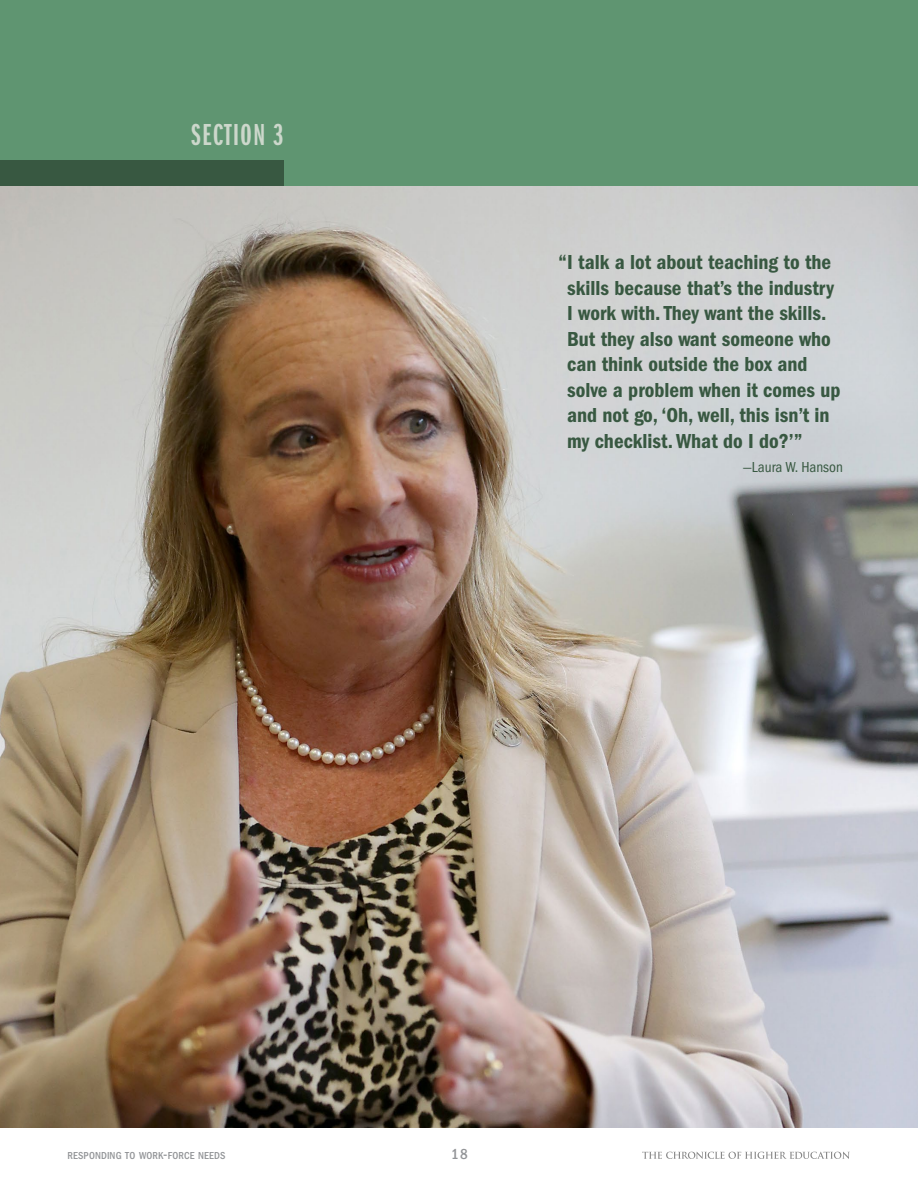
<style>
.page{position:relative;width:918px;height:1188px;background:#fff}
.page>*{position:absolute;margin:0;border:0;box-sizing:border-box;transform-origin:0 0}
.Section_Headers{font:31.5px "ITC Franklin Gothic Std Dm X Cp";letter-spacing:.05em;color:#ccd7cb}
.t1{font:21px/25.5px "ITC Franklin Gothic Std Dm Cd";color:#385841}
.t2{font:condensed 15px "ITC Franklin Gothic Std";color:#385841}
.t3{font:500 condensed 15px "ITC Franklin Gothic Std";color:#939598}
.t4{font:500 condensed 10.5px "ITC Franklin Gothic Std";letter-spacing:.01em;color:#939598}
.s1{font-size:15px}
</style>
<div class="page">
<hr style="left:43px;top:1127px;width:832px;height:1px;background:#939598">
<svg style="left:642px;top:1152px;width:208px;height:7px"></svg>
<img style="left:0;top:185px;width:918px;height:942px">
<div style="left:0;top:0;width:918px;height:185px;background:#5f9571"></div>
<div style="left:0;top:160px;width:284px;height:25px;background:#385841"></div>
<p class="Section_Headers" style="left:191px;top:118px;width:94px">SECTION 3</p>
<p class="t1" style="left:567px;top:250px;width:275px;text-indent:-9px">“I talk a lot about teaching to the skills because that’s the industry<br>I work with. They want the skills.<br>But they also want someone who can think outside the box and solve a problem when it comes up and not go, ‘Oh, well, this isn’t in my checklist. What do I do?’”</p>
<p class="t2" style="left:743px;top:458px;width:102px">—Laura W. Hanson</p>
<p class="t4" style="left:68px;top:1150px;width:160px">RESPONDING TO WORK<span class="s1">-</span>FORCE NEEDS</p>
<p class="t3" style="left:451px;top:1146px;width:18px">18</p>
</div>
